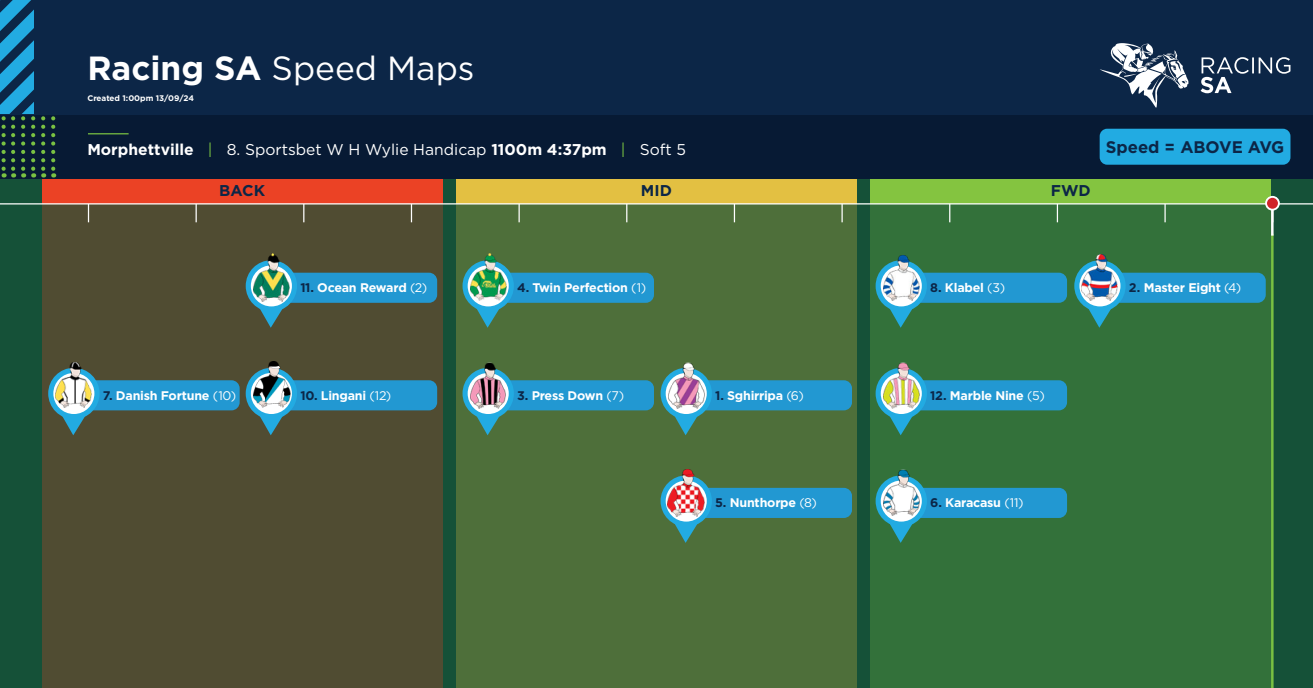
<style>
.page{position:relative;width:1313px;height:688px;background:#fff}
.page>*{position:absolute;margin:0;border:0;box-sizing:border-box;transform-origin:0 0}
.t1{font:33.5px "Gotham";color:#fff}
.t2{font:700 16.75px "Gotham HTF";color:#0c2647}
.t3{font:15.62px "Gotham";color:#fff}
.t4{font:700 15.62px "Gotham HTF";color:#0c2647}
.t5{font:700 12.5px "Gotham HTF";letter-spacing:-.02em;color:#fff}
.t6{font:700 8.12px "Gotham HTF";color:#fff}
.s1{font-family:"Gotham HTF";font-weight:700}
.s2{color:#79c142}
.s3{color:#0c2647}
.s4{font-family:"Gotham";font-weight:400}
</style>
<div class="page">
<div style="left:0;top:149px;width:1312px;height:539px;background:#155138"></div>
<div style="left:42px;top:204px;width:400px;height:484px;background:#504c32"></div>
<div style="left:42px;top:178px;width:400px;height:26px;background:#eb4225"></div>
<div style="left:456px;top:178px;width:400px;height:26px;background:#e3c042"></div>
<div style="left:456px;top:204px;width:400px;height:484px;background:#4e6f3a"></div>
<div style="left:870px;top:178px;width:400px;height:26px;background:#84c440"></div>
<div style="left:870px;top:203px;width:400px;height:485px;background:#33713a"></div>
<hr style="left:0;top:203px;width:1312px;height:1px;background:#fff">
<svg style="left:411px;top:204px;width:1px;height:18px"></svg>
<svg style="left:1056px;top:204px;width:2px;height:18px"></svg>
<svg style="left:1164px;top:204px;width:1px;height:18px"></svg>
<svg style="left:949px;top:204px;width:1px;height:18px"></svg>
<svg style="left:841px;top:204px;width:1px;height:18px"></svg>
<svg style="left:734px;top:204px;width:1px;height:18px"></svg>
<svg style="left:626px;top:204px;width:1px;height:18px"></svg>
<svg style="left:518px;top:204px;width:2px;height:18px"></svg>
<svg style="left:303px;top:204px;width:1px;height:18px"></svg>
<svg style="left:195px;top:204px;width:2px;height:18px"></svg>
<svg style="left:88px;top:204px;width:1px;height:18px"></svg>
<hr style="left:1271px;top:234px;width:2px;height:454px;background:#79c142">
<hr style="left:1271px;top:197px;width:2px;height:38px;background:#fff">
<div style="left:1266px;top:197px;width:12px;height:13px;background:#d1232a;border-radius:50%"></div>
<div style="left:1265px;top:196px;width:14px;height:14px;border:2px solid #fff;border-radius:50%"></div>
<div style="left:0;top:0;width:1312px;height:178px;background:#0c2647"></div>
<div style="left:0;top:115px;width:1312px;height:63px;background:#071a34"></div>
<hr style="left:88px;top:133px;width:41px;height:1px;background:#79c142">
<svg style="left:1200px;top:57px;width:90px;height:36px"></svg>
<svg style="left:1100px;top:43px;width:88px;height:65px"></svg>
<svg style="left:41px;top:116px;width:4px;height:61px"></svg>
<svg style="left:51px;top:116px;width:4px;height:61px"></svg>
<svg style="left:0;top:0;width:35px;height:177px"></svg>
<div style="left:1099px;top:129px;width:191px;height:36px;background:#22abe2;border-radius:8px"></div>
<svg style="left:48px;top:375px;width:192px;height:60px"></svg>
<svg style="left:246px;top:267px;width:191px;height:60px"></svg>
<svg style="left:246px;top:376px;width:191px;height:59px"></svg>
<svg style="left:660px;top:482px;width:192px;height:60px"></svg>
<svg style="left:875px;top:267px;width:192px;height:60px"></svg>
<svg style="left:1074px;top:267px;width:191px;height:60px"></svg>
<svg style="left:875px;top:375px;width:192px;height:60px"></svg>
<svg style="left:875px;top:482px;width:192px;height:60px"></svg>
<svg style="left:462px;top:375px;width:192px;height:60px"></svg>
<svg style="left:660px;top:375px;width:192px;height:60px"></svg>
<svg style="left:462px;top:267px;width:192px;height:60px"></svg>
<img style="left:883px;top:469px;width:36px;height:46px">
<img style="left:883px;top:362px;width:36px;height:46px">
<img style="left:1081px;top:255px;width:36px;height:45px">
<img style="left:668px;top:362px;width:36px;height:46px">
<img style="left:470px;top:362px;width:36px;height:46px">
<img style="left:470px;top:253px;width:36px;height:48px">
<img style="left:253px;top:253px;width:36px;height:48px">
<img style="left:56px;top:362px;width:36px;height:46px">
<img style="left:883px;top:255px;width:36px;height:45px">
<img style="left:668px;top:469px;width:36px;height:47px">
<img style="left:253px;top:361px;width:37px;height:47px">
<p class="t1" style="left:87px;top:46px;width:389px"><span class="s1">Racing SA</span> Speed Maps</p>
<p class="t6" style="left:87px;top:94px;width:108px">Created 1:00pm 13/09/24</p>
<p class="t3" style="left:87px;top:139px;width:600px"><span class="s1">Morphettville</span> <span class="s2">|</span> 8. Sportsbet W H Wylie Handicap <span class="s1">1100m 4:37pm</span> <span class="s2">|</span> Soft 5</p>
<p class="t4" style="left:219px;top:182px;width:47px">BACK</p>
<p class="t4" style="left:641px;top:182px;width:33px">MID</p>
<p class="t4" style="left:1050px;top:182px;width:41px">FWD</p>
<p class="t2" style="left:1105px;top:137px;width:180px">Speed = ABOVE AVG</p>
<p class="t5" style="left:103px;top:388px;width:135px"><span class="s3">7.</span> Danish Fortune <span class="s4">(10)</span></p>
<p class="t5" style="left:300px;top:280px;width:128px"><span class="s3">11.</span> Ocean Reward <span class="s4">(2)</span></p>
<p class="t5" style="left:300px;top:388px;width:93px"><span class="s3">10.</span> Lingani <span class="s4">(12)</span></p>
<p class="t5" style="left:517px;top:280px;width:130px"><span class="s3">4.</span> Twin Perfection <span class="s4">(1)</span></p>
<p class="t5" style="left:517px;top:388px;width:109px"><span class="s3">3.</span> Press Down <span class="s4">(7)</span></p>
<p class="t5" style="left:715px;top:388px;width:90px"><span class="s3">1.</span> Sghirripa <span class="s4">(6)</span></p>
<p class="t5" style="left:715px;top:495px;width:103px"><span class="s3">5.</span> Nunthorpe <span class="s4">(8)</span></p>
<p class="t5" style="left:930px;top:280px;width:76px"><span class="s3">8.</span> Klabel <span class="s4">(3)</span></p>
<p class="t5" style="left:1129px;top:280px;width:114px"><span class="s3">2.</span> Master Eight <span class="s4">(4)</span></p>
<p class="t5" style="left:930px;top:388px;width:116px"><span class="s3">12.</span> Marble Nine <span class="s4">(5)</span></p>
<p class="t5" style="left:930px;top:495px;width:95px"><span class="s3">6.</span> Karacasu <span class="s4">(11)</span></p>
</div>
